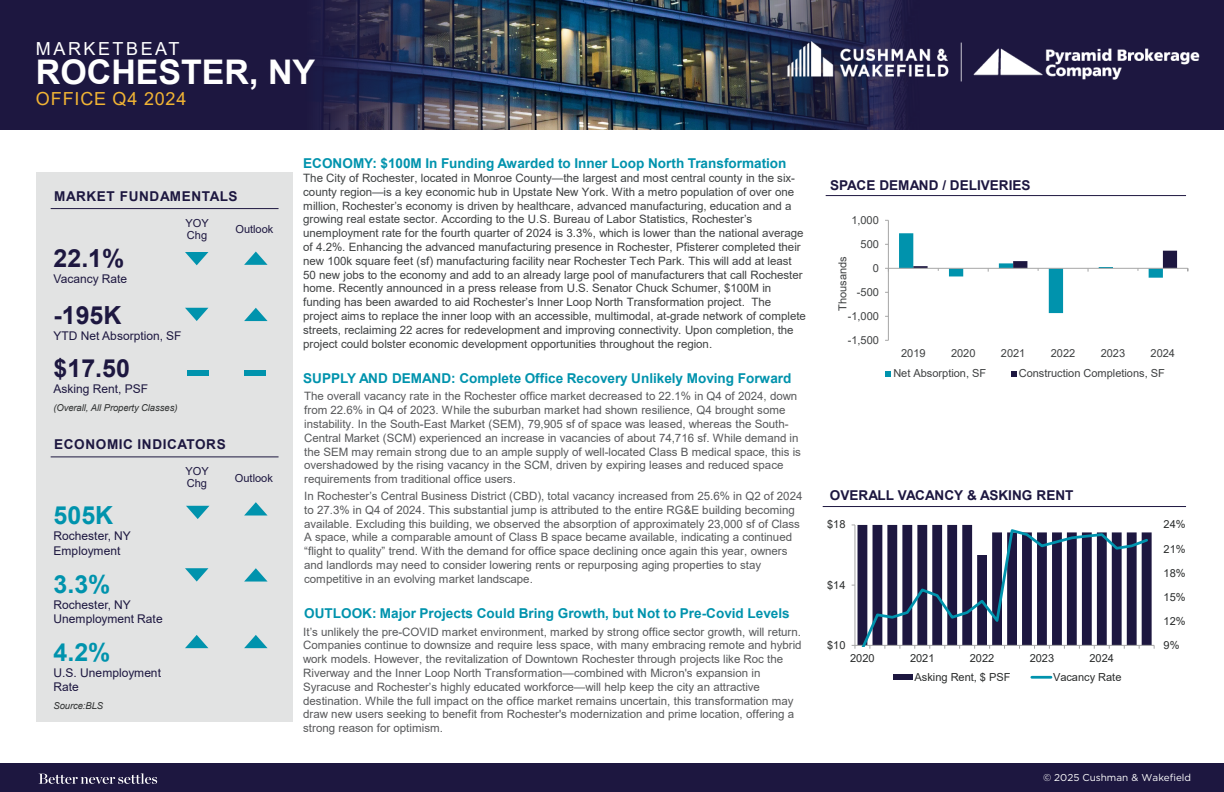
<style>
.page{position:relative;width:1224px;height:792px;background:#fff}
.page>*{position:absolute;margin:0;border:0;box-sizing:border-box;transform-origin:0 0}
.t1{font:700 34px "Arial";color:#fff}
.t2{font:700 25px "Arial";color:#1d1740}
.t3{font:700 25px "Arial";color:#0093ad}
.t4{font:18px "Arial";letter-spacing:.05em;color:#f1b434}
.t5{font:18px "Arial";letter-spacing:.14em;color:#fff}
.t6{font:700 13.6px "Arial";color:#0093ad}
.t7{font:700 13.6px "Arial";letter-spacing:.005em;color:#1d1740}
.t8{font:700 13.6px "Arial";letter-spacing:.045em;color:#1d1740}
.t9{font:12px/14.4px "Arial";letter-spacing:.005em;color:#1d1740}
.t10{font:11.5px/13.8px "Arial";letter-spacing:-.005em;color:#58595b}
.t11{font:11.5px/13.8px "Arial";letter-spacing:-.005em;color:#3f4142}
.t12{font:11px "Arial";color:#3f4142}
.t13{font:11px "Arial";color:#2a2c2c}
.t14{font:11px "Arial";color:#1d1740}
.t15{font:10px "Gotham";color:#fff}
.t16{font:italic 9.5px "Arial";letter-spacing:-.01em;color:#2f3131}
.s1{color:#3f4243}
</style>
<div class="page">
<div style="left:0;top:763px;width:1224px;height:29px;background:#1d1740"></div>
<div style="left:36px;top:172px;width:256px;height:550px;background:#e2e3e3"></div>
<hr style="left:826px;top:195px;width:360px;height:1px;background:#1d1740">
<hr style="left:823px;top:506px;width:363px;height:1px;background:#1d1740">
<hr style="left:51px;top:208px;width:228px;height:1px;background:#1d1740">
<hr style="left:51px;top:456px;width:228px;height:1px;background:#1d1740">
<svg style="left:39px;top:773px;width:118px;height:11px"></svg>
<img style="left:0;top:0;width:1224px;height:130px">
<svg style="left:0;top:0;width:546px;height:129px;background:#262647"></svg>
<img style="left:678px;top:0;width:546px;height:129px">
<svg style="left:185px;top:252px;width:23px;height:13px"></svg>
<svg style="left:244px;top:252px;width:24px;height:13px"></svg>
<svg style="left:185px;top:308px;width:23px;height:13px"></svg>
<svg style="left:244px;top:308px;width:24px;height:13px"></svg>
<div style="left:244px;top:370px;width:21px;height:6px;background:#0093ad"></div>
<svg style="left:244px;top:502px;width:24px;height:14px"></svg>
<svg style="left:185px;top:568px;width:23px;height:14px"></svg>
<svg style="left:244px;top:568px;width:24px;height:14px"></svg>
<svg style="left:185px;top:635px;width:23px;height:13px"></svg>
<svg style="left:244px;top:635px;width:24px;height:13px"></svg>
<hr style="left:888px;top:220px;width:1px;height:120px;background:#a6a6a6">
<hr style="left:888px;top:268px;width:300px;height:1px;background:#a6a6a6">
<svg style="left:899px;top:233px;width:278px;height:80px"></svg>
<svg style="left:885px;top:371px;width:6px;height:5px"></svg>
<svg style="left:1011px;top:371px;width:5px;height:5px"></svg>
<svg style="left:852px;top:525px;width:303px;height:124px"></svg>
<div style="left:893px;top:675px;width:20px;height:5px;background:#1d1740"></div>
<hr style="left:1032px;top:676px;width:19px;height:3px;background:#0093ad">
<img style="left:762px;top:24px;width:462px;height:78px">
<svg style="left:186px;top:506px;width:23px;height:13px"></svg>
<div style="left:187px;top:370px;width:21px;height:6px;background:#0093ad"></div>
<p class="t5" style="left:36px;top:36px;width:145px">MARKETBEAT</p>
<p class="t4" style="left:36px;top:86px;width:152px">OFFICE Q4 2024</p>
<p class="t1" style="left:36px;top:48px;width:281px">ROCHESTER, NY</p>
<p class="t8" style="left:54px;top:186px;width:185px">MARKET FUNDAMENTALS</p>
<p class="t14" style="left:185px;top:215px;width:25px">YOY</p>
<p class="t14" style="left:187px;top:227px;width:22px">Chg</p>
<p class="t2" style="left:54px;top:241px;width:72px">22.1%</p>
<p class="t9" style="left:54px;top:272px;width:75px">Vacancy Rate</p>
<p class="t2" style="left:54px;top:297px;width:70px">-195K</p>
<p class="t9" style="left:54px;top:328px;width:129px">YTD Net Absorption, SF</p>
<p class="t2" style="left:54px;top:351px;width:78px">$17.50</p>
<p class="t9" style="left:54px;top:382px;width:96px">Asking Rent, PSF</p>
<p class="t16" style="left:54px;top:402px;width:125px">(Overall, All Property Classes)</p>
<p class="t14" style="left:235px;top:221px;width:40px">Outlook</p>
<p class="t8" style="left:54px;top:435px;width:173px">ECONOMIC INDICATORS</p>
<p class="t3" style="left:53px;top:498px;width:61px">505K</p>
<p class="t9" style="left:54px;top:529px;width:79px">Rochester, NY<br>Employment</p>
<p class="t3" style="left:53px;top:566px;width:59px">3.3%</p>
<p class="t9" style="left:54px;top:597px;width:79px">Rochester, NY</p>
<p class="t9" style="left:54px;top:612px;width:111px">Unemployment Rate</p>
<p class="t3" style="left:53px;top:634px;width:59px">4.2%</p>
<p class="t9" style="left:54px;top:665px;width:109px">U.S. Unemployment<br>Rate</p>
<p class="t16" style="left:54px;top:700px;width:51px">Source:BLS</p>
<p class="t14" style="left:185px;top:463px;width:25px">YOY</p>
<p class="t14" style="left:187px;top:475px;width:22px">Chg</p>
<p class="t14" style="left:235px;top:470px;width:40px">Outlook</p>
<p class="t6" style="left:303px;top:153px;width:485px">ECONOMY: $100M In Funding Awarded to Inner Loop North Transformation</p>
<p class="t11" style="left:303px;top:171px;width:504px"><span class="s1">The City of Rochester, located in Monroe County—the largest and most central county in the six&shy;county region—is a key economic hub in Upstate New York. With a metro population of over one million, Rochester’s economy is driven by healthcare, advanced manufacturing, education and a growing real estate sector.</span> According to the U.S. Bureau of Labor Statistics, Rochester’s unemployment rate for the fourth quarter of 2024 is 3.3%, which is lower than the national average of 4.2%. Enhancing the advanced manufacturing presence in Rochester, Pfisterer completed their new 100k square feet (sf) manufacturing facility near Rochester Tech Park. This will add at least 50 new jobs to the economy and add to an already large pool of manufacturers that call Rochester home. Recently announced in a press release from U.S. Senator Chuck Schumer, $100M in funding has been awarded to aid Rochester’s Inner Loop North Transformation project. The project aims to replace the inner loop with an accessible, multimodal, at-grade network of complete streets, reclaiming 22 acres for redevelopment and improving connectivity. Upon completion, the project could bolster economic development opportunities throughout the region.</p>
<p class="t6" style="left:303px;top:369px;width:490px">SUPPLY AND DEMAND: Complete Office Recovery Unlikely Moving Forward</p>
<p class="t10" style="left:304px;top:389px;width:498px">The overall vacancy rate in the Rochester office market decreased to 22.1% in Q4 of 2024, down from 22.6% in Q4 of 2023. While the suburban market had shown resilience, Q4 brought some instability. In the South-East Market (SEM), 79,905 sf of space was leased, whereas the South-Central Market (SCM) experienced an increase in vacancies of about 74,716 sf. While demand in the SEM may remain strong due to an ample supply of well-located Class B medical space, this is overshadowed by the rising vacancy in the SCM, driven by expiring leases and reduced space requirements from traditional office users.</p>
<p class="t10" style="left:304px;top:489px;width:500px">In Rochester’s Central Business District (CBD), total vacancy increased from 25.6% in Q2 of 2024 to 27.3% in Q4 of 2024. This substantial jump is attributed to the entire RG&amp;E building becoming available. Excluding this building, we observed the absorption of approximately 23,000 sf of Class A space, while a comparable amount of Class B space became available, indicating a continued “flight to quality” trend. With the demand for office space declining once again this year, owners and landlords may need to consider lowering rents or repurposing aging properties to stay competitive in an evolving market landscape.</p>
<p class="t6" style="left:304px;top:604px;width:487px">OUTLOOK: Major Projects Could Bring Growth, but Not to Pre-Covid Levels</p>
<p class="t10" style="left:303px;top:625px;width:500px">It’s unlikely the pre-COVID market environment, marked by strong office sector growth, will return.<br>Companies continue to downsize and require less space, with many embracing remote and hybrid work models. However, the revitalization of Downtown Rochester through projects like Roc the Riverway and the Inner Loop North Transformation—combined with Micron's expansion in Syracuse and Rochester’s highly educated workforce—will help keep the city an attractive destination. While the full impact on the office market remains uncertain, this transformation may draw new users seeking to benefit from Rochester's modernization and prime location, offering a strong reason for optimism.</p>
<p class="t7" style="left:830px;top:175px;width:202px">SPACE DEMAND / DELIVERIES</p>
<p class="t12" style="left:851px;top:212px;width:29px">1,000</p>
<p class="t12" style="left:861px;top:236px;width:20px">500</p>
<p class="t12" style="left:835px;top:311px;width:56px;rotate:-90deg">Thousands</p>
<p class="t12" style="left:873px;top:260px;width:8px">0</p>
<p class="t12" style="left:857px;top:284px;width:24px">-500</p>
<p class="t12" style="left:848px;top:308px;width:33px">-1,000</p>
<p class="t12" style="left:848px;top:332px;width:33px">-1,500</p>
<p class="t12" style="left:901px;top:345px;width:26px">2019</p>
<p class="t12" style="left:951px;top:345px;width:26px">2020</p>
<p class="t12" style="left:1001px;top:345px;width:26px">2021</p>
<p class="t12" style="left:1051px;top:345px;width:26px">2022</p>
<p class="t12" style="left:1101px;top:345px;width:26px">2023</p>
<p class="t12" style="left:1151px;top:345px;width:26px">2024</p>
<p class="t12" style="left:893px;top:366px;width:95px">Net Absorption, SF</p>
<p class="t12" style="left:1019px;top:366px;width:148px">Construction Completions, SF</p>
<p class="t7" style="left:830px;top:485px;width:245px">OVERALL VACANCY &amp; ASKING RENT</p>
<p class="t13" style="left:827px;top:517px;width:20px">$18</p>
<p class="t13" style="left:827px;top:577px;width:20px">$14</p>
<p class="t13" style="left:827px;top:637px;width:20px">$10</p>
<p class="t13" style="left:850px;top:651px;width:26px">2020</p>
<p class="t13" style="left:910px;top:651px;width:26px">2021</p>
<p class="t13" style="left:970px;top:651px;width:26px">2022</p>
<p class="t13" style="left:1030px;top:651px;width:26px">2023</p>
<p class="t13" style="left:1090px;top:651px;width:26px">2024</p>
<p class="t13" style="left:915px;top:669px;width:98px">Asking Rent, $ PSF</p>
<p class="t13" style="left:1053px;top:669px;width:70px">Vacancy Rate</p>
<p class="t13" style="left:1164px;top:517px;width:24px">24%</p>
<p class="t13" style="left:1164px;top:541px;width:24px">21%</p>
<p class="t13" style="left:1164px;top:565px;width:24px">18%</p>
<p class="t13" style="left:1164px;top:589px;width:24px">15%</p>
<p class="t13" style="left:1164px;top:613px;width:24px">12%</p>
<p class="t13" style="left:1164px;top:637px;width:17px">9%</p>
<p class="t15" style="left:1043px;top:771px;width:150px">© 2025 Cushman &amp; Wakefield</p>
</div>
